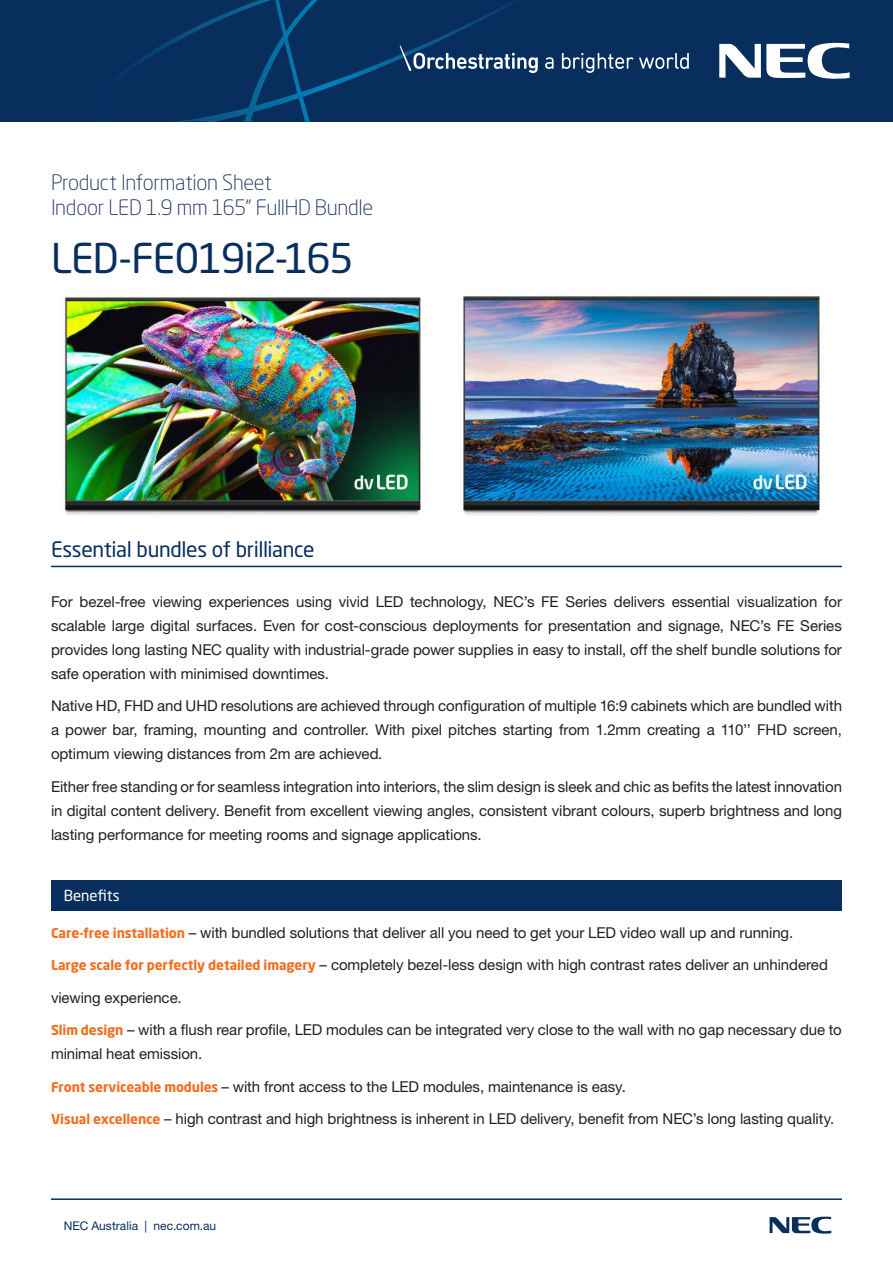
<style>
.page{position:relative;width:893px;height:1263px;background:#fff}
.page>*{position:absolute;margin:0;border:0;box-sizing:border-box;transform-origin:0 0}
.Main_title_blue_-_Sm{font:40.5px "Neo Sans Std";letter-spacing:-.025em;color:#082e5e}
.Subtitle_blue_-_Left{font:300 21px "Neo Sans Std";letter-spacing:-.015em;color:#1a315d}
.H1_-_Span_columns{font:21px "Neo Sans Std";letter-spacing:-.015em;color:#082e5e}
.Body_-_Span_columns{font:15px/24px "Helvetica Neue LT Std";letter-spacing:-.005em;color:#231f20;text-align:justify}
.H2_-_Span_columns{font:15px "Neo Sans Std";letter-spacing:-.005em;color:#fff}
.t1{font:12px "Helvetica Neue LT Std";letter-spacing:.005em;color:#082e5e}
.s1{font-family:"Neo Sans Std";font-weight:700;font-size:13.5px;color:#f36e21}
</style>
<div class="page">
<hr style="left:51px;top:1198px;width:791px;height:2px;background:#082e5e">
<svg style="left:770px;top:1216px;width:61px;height:18px"></svg>
<hr style="left:51px;top:566px;width:791px;height:1px;background:#082e5e">
<div style="left:51px;top:880px;width:791px;height:30px;background:#082e5e"></div>
<img style="left:60px;top:294px;width:366px;height:221px">
<img style="left:460px;top:296px;width:365px;height:220px">
<div style="left:0;top:0;width:893px;height:121px;background:#082e5e"></div>
<svg style="left:125px;top:0;width:408px;height:121px"></svg>
<svg style="left:545px;top:57px;width:9px;height:12px"></svg>
<svg style="left:562px;top:53px;width:71px;height:20px"></svg>
<svg style="left:639px;top:53px;width:50px;height:16px"></svg>
<svg style="left:400px;top:45px;width:138px;height:28px"></svg>
<svg style="left:719px;top:42px;width:131px;height:37px"></svg>
<p class="Subtitle_blue_-_Left" style="left:51px;top:170px;width:222px">Product Information Sheet</p>
<p class="Subtitle_blue_-_Left" style="left:51px;top:195px;width:324px">Indoor LED 1.9 mm 165” FullHD Bundle</p>
<p class="Main_title_blue_-_Sm" style="left:51px;top:234px;width:304px">LED-FE019i2-165</p>
<p class="H1_-_Span_columns" style="left:51px;top:537px;width:265px">Essential bundles of brilliance</p>
<p class="Body_-_Span_columns" style="left:51px;top:589px;width:792px">For bezel-free viewing experiences using vivid LED technology, NEC’s FE Series delivers essential visualization for scalable large digital surfaces. Even for cost-conscious deployments for presentation and signage, NEC’s FE Series provides long lasting NEC quality with industrial-grade power supplies in easy to install, off the shelf bundle solutions for safe operation with minimised downtimes.</p>
<p class="Body_-_Span_columns" style="left:51px;top:694px;width:792px">Native HD, FHD and UHD resolutions are achieved through configuration of multiple 16:9 cabinets which are bundled with a power bar, framing, mounting and controller. With pixel pitches starting from 1.2mm creating a 110’’ FHD screen, optimum viewing distances from 2m are achieved.</p>
<p class="Body_-_Span_columns" style="left:51px;top:774px;width:792px">Either free standing or for seamless integration into interiors, the slim design is sleek and chic as befits the latest innovation in digital content delivery. Benefit from excellent viewing angles, consistent vibrant colours, superb brightness and long lasting performance for meeting rooms and signage applications.</p>
<p class="H2_-_Span_columns" style="left:64px;top:886px;width:58px">Benefits</p>
<p class="Body_-_Span_columns" style="left:51px;top:920px;width:744px"><span class="s1">Care-free installation</span> – with bundled solutions that deliver all you need to get your LED video wall up and running.</p>
<p class="Body_-_Span_columns" style="left:51px;top:952px;width:778px"><span class="s1">Large scale for perfectly detailed imagery</span> – completely bezel-less design with high contrast rates deliver an unhindered</p>
<p class="Body_-_Span_columns" style="left:51px;top:985px;width:132px">viewing experience.</p>
<p class="Body_-_Span_columns" style="left:51px;top:1017px;width:792px"><span class="s1">Slim design</span> – with a flush rear profile, LED modules can be integrated very close to the wall with no gap necessary due to minimal heat emission.</p>
<p class="Body_-_Span_columns" style="left:51px;top:1074px;width:576px"><span class="s1">Front serviceable modules</span> – with front access to the LED modules, maintenance is easy.</p>
<p class="Body_-_Span_columns" style="left:51px;top:1106px;width:785px"><span class="s1">Visual excellence</span> – high contrast and high brightness is inherent in LED delivery, benefit from NEC’s long lasting quality.</p>
<p class="t1" style="left:64px;top:1218px;width:154px">NEC Australia | nec.com.au</p>
</div>
